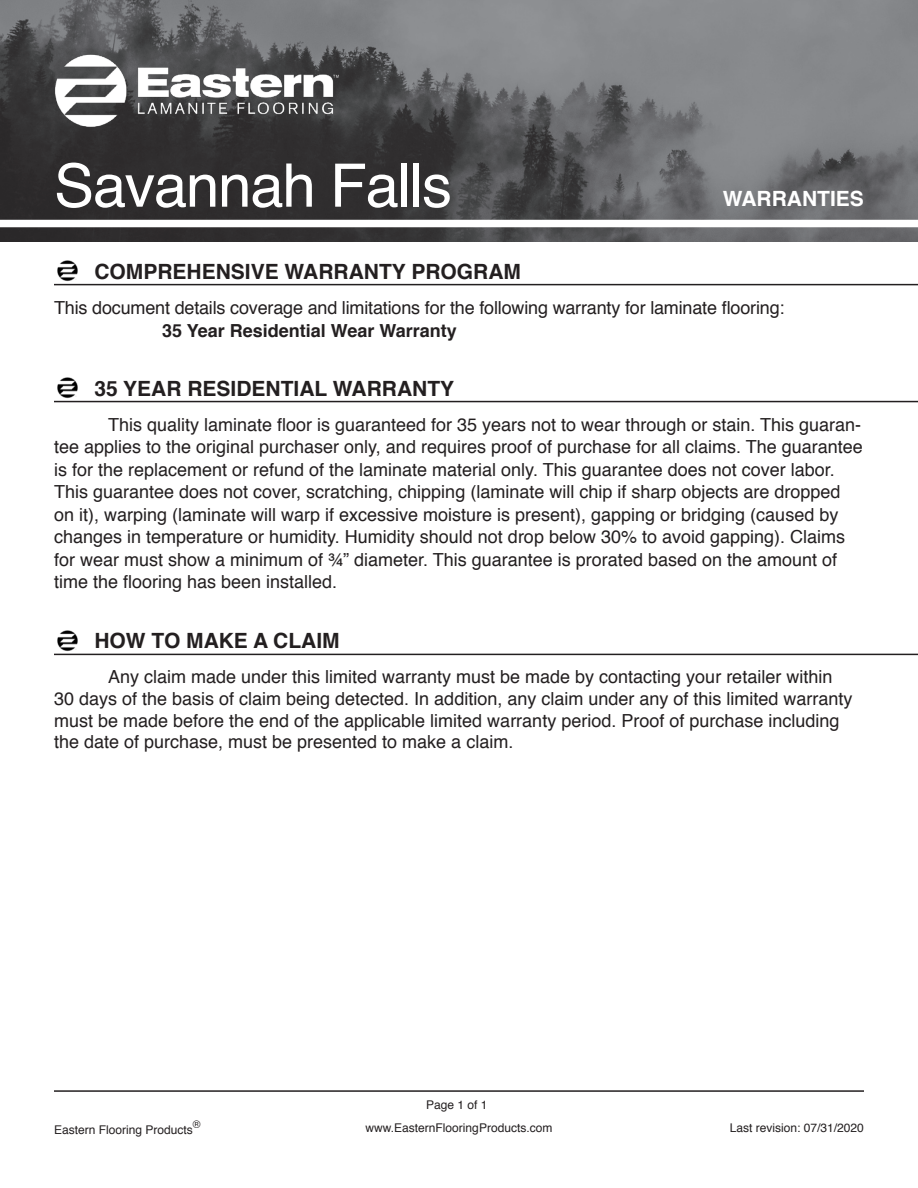
<style>
.page{position:relative;width:918px;height:1188px;background:#fff}
.page>*{position:absolute;margin:0;border:0;box-sizing:border-box;transform-origin:0 0}
.t1{font:60px "Helvetica";letter-spacing:-.02em;color:#fff}
.t2{font:700 21px "Helvetica";color:#231f20}
.t3{font:700 21px "Helvetica";color:#fff}
.t4{font:18px/22.5px "Helvetica";color:#231f20}
.t5{font:700 18px "Helvetica";color:#231f20}
.t6{font:12px "Helvetica";color:#231f20}
.t7{font:10.5px "Helvetica";color:#231f20}
</style>
<div class="page">
<hr style="left:54px;top:1090px;width:810px;height:2px;background:#231f20">
<img style="left:0;top:0;width:918px;height:242px">
<img style="left:24px;top:24px;width:340px;height:133px">
<div style="left:0;top:220px;width:918px;height:7px;background:#fff"></div>
<hr style="left:54px;top:284px;width:864px;height:1px;background:#231f20">
<img style="left:54px;top:260px;width:26px;height:24px">
<hr style="left:54px;top:401px;width:864px;height:1px;background:#231f20">
<img style="left:54px;top:377px;width:26px;height:24px">
<hr style="left:54px;top:654px;width:864px;height:1px;background:#231f20">
<img style="left:54px;top:630px;width:26px;height:24px">
<p class="t1" style="left:54px;top:139px;width:399px">Savannah Falls</p>
<p class="t3" style="left:723px;top:182px;width:143px">WARRANTIES</p>
<p class="t2" style="left:94px;top:254px;width:428px">COMPREHENSIVE WARRANTY PROGRAM</p>
<p class="t4" style="left:54px;top:297px;width:732px">This document details coverage and limitations for the following warranty for laminate flooring:</p>
<p class="t5" style="left:162px;top:316px;width:296px">35 Year Residential Wear Warranty</p>
<p class="t2" style="left:94px;top:371px;width:361px">35 YEAR RESIDENTIAL WARRANTY</p>
<p class="t4" style="left:54px;top:414px;width:810px;text-indent:54px">This quality laminate floor is guaranteed for 35 years not to wear through or stain. This guaran&shy;tee applies to the original purchaser only, and requires proof of purchase for all claims. The guarantee is for the replacement or refund of the laminate material only. This guarantee does not cover labor.<br>This guarantee does not cover, scratching, chipping (laminate will chip if sharp objects are dropped on it), warping (laminate will warp if excessive moisture is present), gapping or bridging (caused by changes in temperature or humidity. Humidity should not drop below 30% to avoid gapping). Claims for wear must show a minimum of ¾” diameter. This guarantee is prorated based on the amount of time the flooring has been installed.</p>
<p class="t2" style="left:94px;top:624px;width:247px">HOW TO MAKE A CLAIM</p>
<p class="t4" style="left:54px;top:667px;width:800px;line-height:21.6px;text-indent:54px">Any claim made under this limited warranty must be made by contacting your retailer within 30 days of the basis of claim being detected. In addition, any claim under any of this limited warranty must be made before the end of the applicable limited warranty period. Proof of purchase including the date of purchase, must be presented to make a claim.</p>
<p class="t6" style="left:426px;top:1095px;width:63px">Page 1 of 1</p>
<p class="t7" style="left:193px;top:1116px;width:9px">®</p>
<p class="t6" style="left:366px;top:1118px;width:188px">www.EasternFlooringProducts.com</p>
<p class="t6" style="left:730px;top:1118px;width:136px">Last revision: 07/31/2020</p>
<p class="t6" style="left:54px;top:1121px;width:140px">Eastern Flooring Products</p>
</div>
